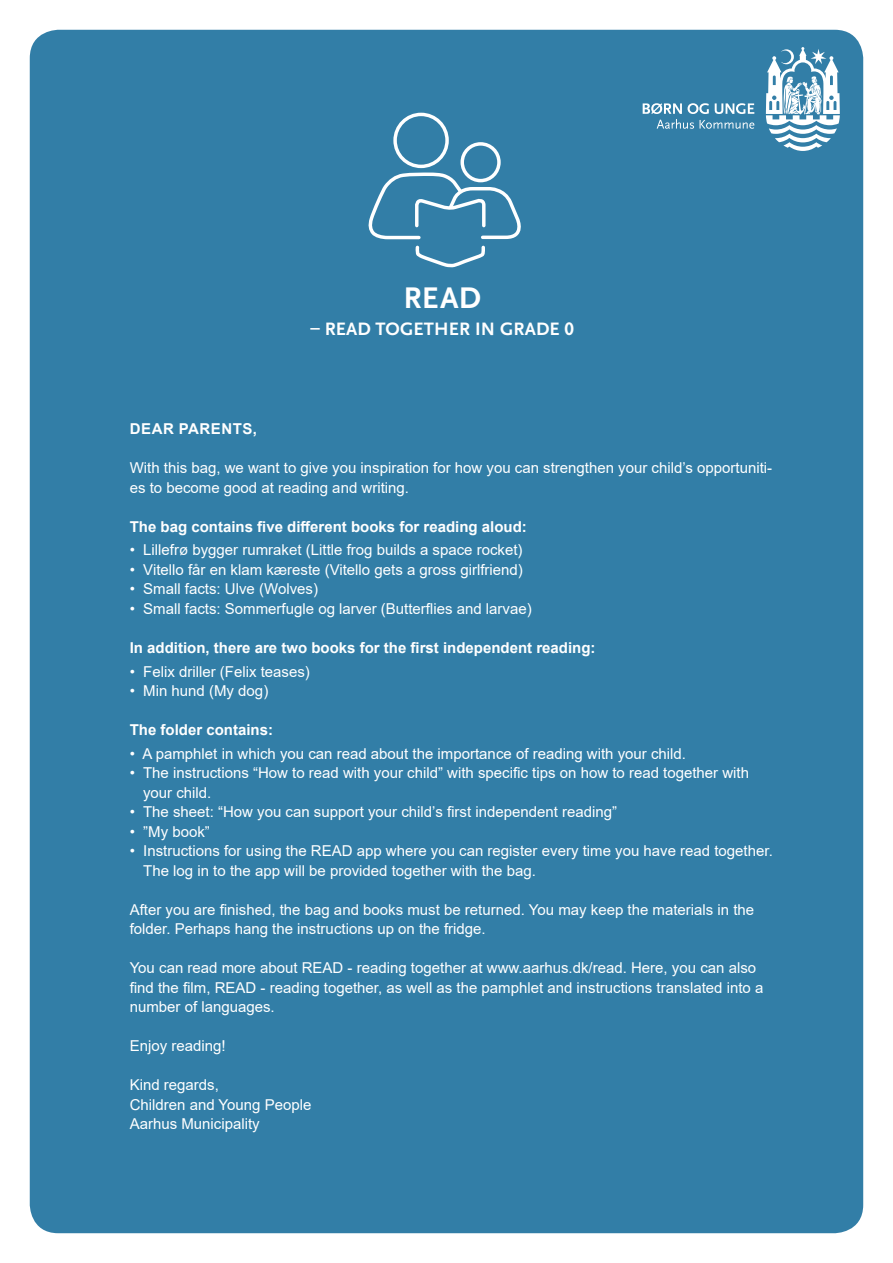
<style>
.page{position:relative;width:893px;height:1263px;background:#fff}
.page>*{position:absolute;margin:0;border:0;box-sizing:border-box;transform-origin:0 0}
.t1{font:700 31.2px "Scala Sans OT";color:#fff}
.t2{font:700 18.75px "Scala Sans OT";letter-spacing:.01em;color:#fff}
.t3{font:15px/19.5px "Arial";color:#fff}
.t4{font:700 15px "Arial";color:#fff}
.t5{font:700 15px "Arial";letter-spacing:.035em;color:#fff}
</style>
<div class="page">
<div style="left:30px;top:30px;width:833px;height:1203px;background:#327ea7;border-radius:29px"></div>
<svg style="left:766px;top:47px;width:74px;height:104px"></svg>
<svg style="left:643px;top:103px;width:111px;height:26px"></svg>
<div style="left:393px;top:113px;width:56px;height:55px;border:3px solid #fff;border-radius:50%"></div>
<div style="left:460px;top:142px;width:41px;height:40px;border:3px solid #fff;border-radius:50%"></div>
<svg style="left:368px;top:170px;width:153px;height:98px"></svg>
<h1 class="t1" style="left:403px;top:280px;width:79px">READ</h1>
<p class="t2" style="left:311px;top:319px;width:265px">– READ TOGETHER IN GRADE 0</p>
<p class="t5" style="left:130px;top:418px;width:128px">Dear parents,</p>
<p class="t3" style="left:130px;top:458px;width:644px">With this bag, we want to give you inspiration for how you can strengthen your child’s opportuniti&shy;es to become good at reading and writing.</p>
<p class="t4" style="left:130px;top:516px;width:399px">The bag contains five different books for reading aloud:</p>
<p class="t3" style="left:130px;top:540px;width:394px">• Lillefrø bygger rumraket (Little frog builds a space rocket)</p>
<p class="t3" style="left:130px;top:560px;width:395px">• Vitello får en klam kæreste (Vitello gets a gross girlfriend)</p>
<p class="t3" style="left:130px;top:579px;width:190px">• Small facts: Ulve (Wolves)</p>
<p class="t3" style="left:130px;top:599px;width:404px">• Small facts: Sommerfugle og larver (Butterflies and larvae)</p>
<p class="t4" style="left:130px;top:637px;width:467px">In addition, there are two books for the first independent reading:</p>
<p class="t3" style="left:130px;top:661px;width:182px">• Felix driller (Felix teases)</p>
<p class="t3" style="left:130px;top:681px;width:140px">• Min hund (My dog)</p>
<p class="t4" style="left:130px;top:719px;width:145px">The folder contains:</p>
<p class="t3" style="left:130px;top:744px;width:558px">• A pamphlet in which you can read about the importance of reading with your child.</p>
<p class="t3" style="left:143px;top:763px;width:608px;text-indent:-13px">• The instructions “How to read with your child” with specific tips on how to read together with your child.</p>
<p class="t3" style="left:130px;top:802px;width:489px">• The sheet: “How you can support your child’s first independent reading”</p>
<p class="t3" style="left:130px;top:822px;width:82px">• ”My book”</p>
<p class="t3" style="left:143px;top:841px;width:631px;text-indent:-14px">• Instructions for using the READ app where you can register every time you have read together.<br>The log in to the app will be provided together with the bag.</p>
<p class="t3" style="left:130px;top:900px;width:626px">After you are finished, the bag and books must be returned. You may keep the materials in the folder. Perhaps hang the instructions up on the fridge.</p>
<p class="t3" style="left:130px;top:958px;width:635px">You can read more about READ - reading together at www.aarhus.dk/read. Here, you can also find the film, READ - reading together, as well as the pamphlet and instructions translated into a number of languages.</p>
<p class="t3" style="left:130px;top:1036px;width:97px">Enjoy reading!</p>
<p class="t3" style="left:130px;top:1075px;width:183px">Kind regards,<br>Children and Young People<br>Aarhus Municipality</p>
</div>
